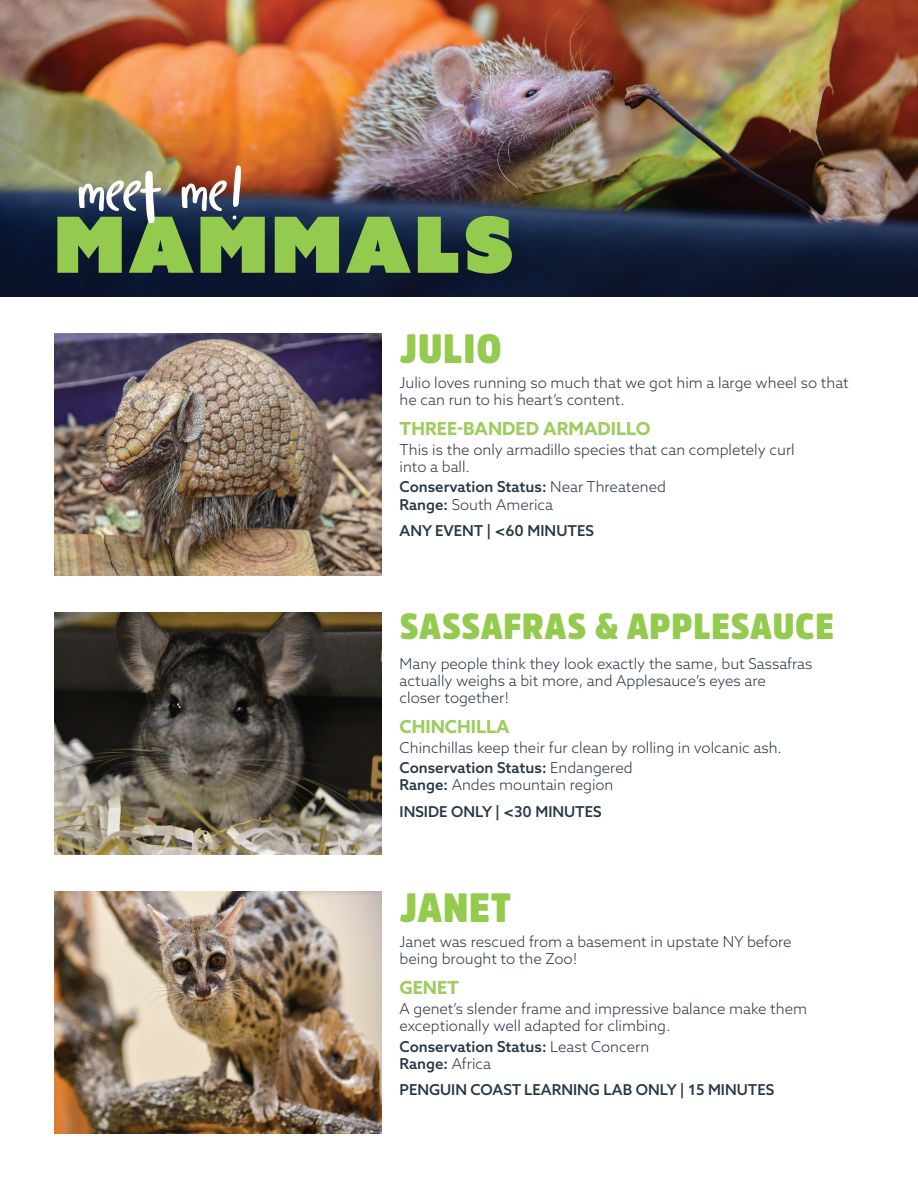
<style>
.page{position:relative;width:918px;height:1188px;background:#fff}
.page>*{position:absolute;margin:0;border:0;box-sizing:border-box;transform-origin:0 0}
.t1{font:77.4px "Azo Sans Uber";letter-spacing:.04em;color:#94ca4e}
.t2{font:53.25px "Totally Terrific Typeface Two";letter-spacing:.025em;color:#fff}
.t3{font:900 40.5px "Amsi Pro Narw";letter-spacing:.02em;color:#94ca4e}
.t4{font:900 36px "Amsi Pro Narw";letter-spacing:.02em;color:#94ca4e}
.t5{font:700 18px "Azo Sans";color:#9dcd5d}
.t6{font:300 15px/17.2px "Azo Sans";color:#283745}
.t7{font:500 15px/26.2px "Azo Sans";color:#283745}
.s1{font-weight:500}
.s2{font-weight:300}
</style>
<div class="page">
<img style="left:0;top:0;width:918px;height:297px">
<img style="left:54px;top:333px;width:328px;height:243px">
<img style="left:54px;top:612px;width:328px;height:243px">
<img style="left:54px;top:891px;width:328px;height:243px">
<h2 class="t2" style="left:81px;top:158px;width:165px">meet me!</h2>
<h1 class="t1" style="left:54px;top:193px;width:461px">MAMMALS</h1>
<h3 class="t3" style="left:400px;top:321px;width:103px">JULIO</h3>
<p class="t6" style="left:400px;top:374px;width:451px">Julio loves running so much that we got him a large wheel so that he can run to his heart’s content.</p>
<p class="t5" style="left:400px;top:416px;width:253px">THREE-BANDED ARMADILLO</p>
<p class="t6" style="left:400px;top:441px;width:397px">This is the only armadillo species that can completely curl into a ball.</p>
<p class="t6" style="left:400px;top:478px;width:268px"><span class="s1">Conservation Status:</span> Near Threatened<br><span class="s1">Range:</span> South America</p>
<p class="t7" style="left:400px;top:517px;width:196px">ANY EVENT | &lt;60 MINUTES</p>
<h3 class="t4" style="left:400px;top:601px;width:436px">SASSAFRAS &amp; APPLESAUCE</h3>
<p class="t6" style="left:400px;top:654px;width:414px">Many people think they look exactly the same, but Sassafras actually weighs a bit more, and Applesauce’s eyes are<br>closer together!</p>
<p class="t5" style="left:400px;top:714px;width:111px">CHINCHILLA</p>
<p class="t6" style="left:400px;top:737px;width:384px;line-height:20.2px">Chinchillas keep their fur clean by rolling in volcanic ash.<br><span class="s1">Conservation Status:</span> Endangered</p>
<p class="t7" style="left:400px;top:772px;width:215px">Range: <span class="s2">Andes mountain region<br></span>INSIDE ONLY | &lt;30 MINUTES</p>
<h3 class="t3" style="left:400px;top:880px;width:113px">JANET</h3>
<p class="t6" style="left:400px;top:933px;width:394px">Janet was rescued from a basement in upstate NY before being brought to the Zoo!</p>
<p class="t5" style="left:400px;top:976px;width:61px">GENET</p>
<p class="t6" style="left:400px;top:1000px;width:409px">A genet’s slender frame and impressive balance make them exceptionally well adapted for climbing.</p>
<p class="t7" style="left:400px;top:1037px;width:251px;line-height:17.2px">Conservation Status: <span class="s2">Least Concern<br></span>Range: <span class="s2">Africa</span></p>
<p class="t7" style="left:400px;top:1076px;width:376px">PENGUIN COAST LEARNING LAB ONLY | 15 MINUTES</p>
</div>
